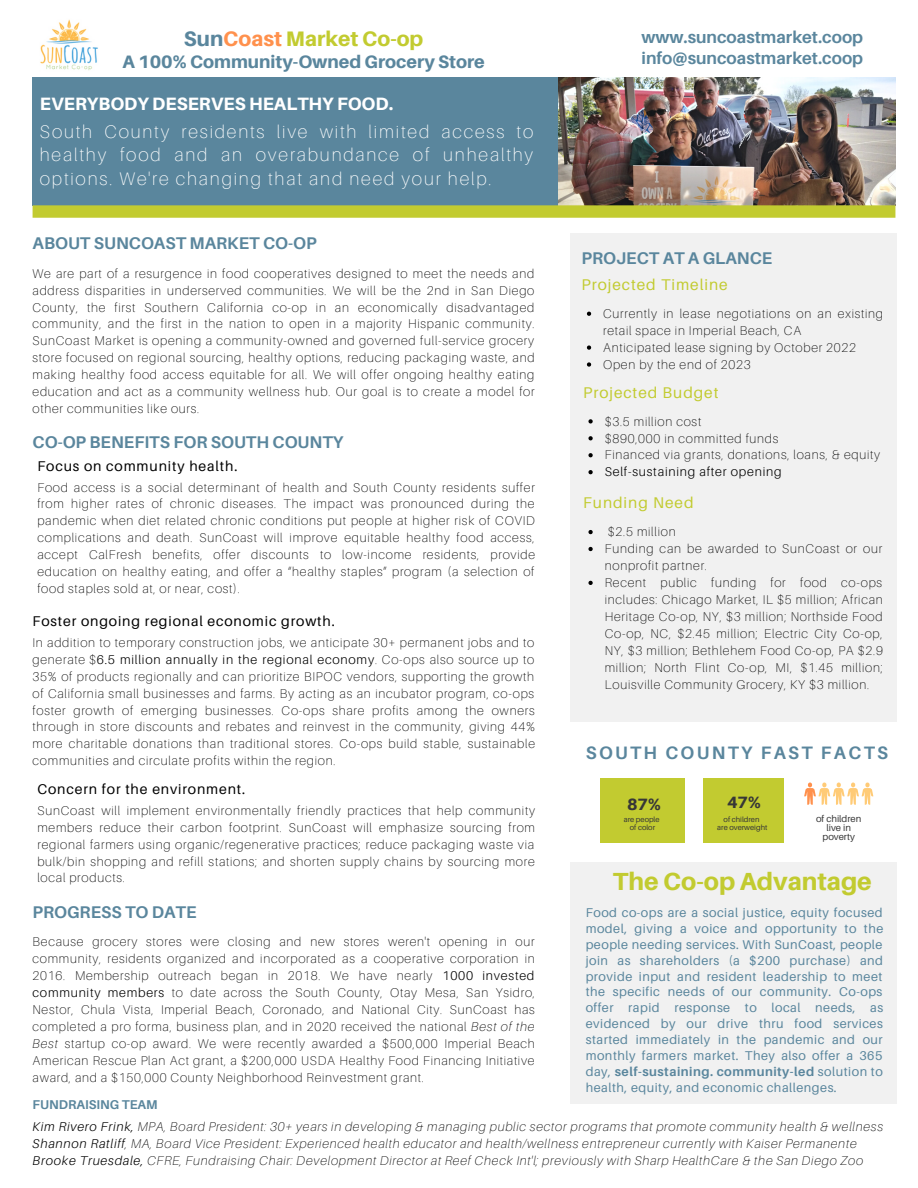
<style>
.page{position:relative;width:918px;height:1188px;background:#fff}
.page>*{position:absolute;margin:0;border:0;box-sizing:border-box;transform-origin:0 0}
.t1{font:800 24.75px "Aileron";color:#c2cb30}
.t2{font:800 21px "Aileron";color:#c2cb30}
.t3{font:100 18.3px/23.7px "Aileron";letter-spacing:.1em;color:#fff;text-align:justify}
.t4{font:800 18px "Aileron";color:#5a869d}
.t5{font:700 18px "Aileron";letter-spacing:.13em;color:#5a869d}
.t6{font:800 17.85px "Aileron";color:#fff}
.t7{font:700 16.95px/21.3px "Aileron";color:#5a869d}
.t8{font:800 16.5px "Aileron";color:#373737}
.t9{font:15.45px "Aileron";letter-spacing:.06em;color:#c2cb30}
.t10{font:14.1px "Aileron";letter-spacing:.06em;color:#000}
.t11{font:100 12.75px/17px "Aileron";letter-spacing:.06em;color:#000;text-align:justify}
.t12{font:12.75px/15.9px "Aileron";letter-spacing:.04em;color:#5a869d;text-align:justify}
.t13{font:italic 100 12.75px/17px "Aileron";letter-spacing:.06em;color:#000}
.t14{font:300 12.75px "Aileron";letter-spacing:.06em;color:#000}
.t15{font:700 12.75px "Aileron";color:#5a869d}
.t16{font:9.45px/8.7px "Aileron";color:#373737;text-align:center}
.t17{font:7.5px/8.1px "Aileron";color:#373737;text-align:center}
.s1{color:#5a869d}
.s2{color:#ff914d}
.s3{font-weight:300}
.s4{font-style:italic}
.s5{font-weight:700}
</style>
<div class="page">
<img style="left:558px;top:77px;width:338px;height:128px">
<div style="left:33px;top:77px;width:525px;height:128px;background:#5a869d"></div>
<div style="left:33px;top:205px;width:862px;height:13px;background:#c2cb30"></div>
<div style="left:570px;top:233px;width:326px;height:489px;background:#f1f1f1"></div>
<img style="left:40px;top:19px;width:58px;height:52px">
<svg style="left:588px;top:419px;width:5px;height:5px"></svg>
<svg style="left:588px;top:436px;width:5px;height:4px"></svg>
<svg style="left:588px;top:453px;width:5px;height:4px"></svg>
<svg style="left:588px;top:470px;width:5px;height:4px"></svg>
<svg style="left:587px;top:312px;width:4px;height:4px"></svg>
<svg style="left:587px;top:345px;width:4px;height:5px"></svg>
<svg style="left:587px;top:362px;width:4px;height:5px"></svg>
<div style="left:570px;top:862px;width:326px;height:242px;background:#f1f1f1"></div>
<svg style="left:588px;top:530px;width:5px;height:4px"></svg>
<svg style="left:588px;top:547px;width:5px;height:4px"></svg>
<svg style="left:588px;top:581px;width:5px;height:4px"></svg>
<div style="left:600px;top:779px;width:84px;height:64px;background:#c2cb30"></div>
<div style="left:703px;top:779px;width:81px;height:64px;background:#c2cb30"></div>
<svg style="left:804px;top:783px;width:69px;height:22px"></svg>
<h2 class="t2" style="left:184px;top:25px;width:241px"><span class="s1">Sun</span><span class="s2">Coast</span> Market Co-op</h2>
<h3 class="t4" style="left:122px;top:51px;width:364px">A 100% Community-Owned Grocery Store</h3>
<h3 class="t6" style="left:40px;top:93px;width:355px">EVERYBODY DESERVES HEALTHY FOOD.</h3>
<h3 class="t3" style="left:40px;top:119px;width:495px">South County residents live with limited access to healthy food and an overabundance of unhealthy options. We're changing that and need your help.</h3>
<h3 class="t7" style="left:33px;top:232px;width:286px">ABOUT SUNCOAST MARKET CO-OP</h3>
<p class="t11" style="left:33px;top:264px;width:504px">We are part of a resurgence in food cooperatives designed to meet the needs and address disparities in underserved communities. We will be the 2nd in San Diego County, the first Southern California co-op in an economically disadvantaged community, and the first in the nation to open in a majority Hispanic community.<br>SunCoast Market is opening a community-owned and governed full-service grocery store focused on regional sourcing, healthy options, reducing packaging waste, and making healthy food access equitable for all. We will offer ongoing healthy eating education and act as a community wellness hub. Our goal is to create a model for other communities like ours.</p>
<h3 class="t7" style="left:33px;top:431px;width:312px">CO-OP BENEFITS FOR SOUTH COUNTY</h3>
<p class="t10" style="left:37px;top:457px;width:202px">Focus on community health.</p>
<p class="t11" style="left:37px;top:478px;width:499px">Food access is a social determinant of health and South County residents suffer from higher rates of chronic diseases. The impact was pronounced during the pandemic when diet related chronic conditions put people at higher risk of COVID complications and death. SunCoast will improve equitable healthy food access, accept CalFresh benefits, offer discounts to low-income residents, provide education on healthy eating, and offer a “healthy staples” program (a selection of food staples sold at, or near, cost).</p>
<p class="t10" style="left:33px;top:612px;width:304px">Foster ongoing regional economic growth.</p>
<p class="t11" style="left:33px;top:634px;width:504px">In addition to temporary construction jobs, we anticipate 30+ permanent jobs and to generate $<span class="s3">6.5 million annually in the regional economy</span>. Co-ops also source up to 35% of products regionally and can prioritize BIPOC vendors, supporting the growth of California small businesses and farms. By acting as an incubator program, co-ops foster growth of emerging businesses. Co-ops share profits among the owners through in store discounts and rebates and reinvest in the community, giving 44% more charitable donations than traditional stores. Co-ops build stable, sustainable communities and circulate profits within the region.</p>
<p class="t10" style="left:37px;top:780px;width:209px">Concern for the environment.</p>
<p class="t11" style="left:37px;top:802px;width:499px">SunCoast will implement environmentally friendly practices that help community members reduce their carbon footprint. SunCoast will emphasize sourcing from regional farmers using organic/regenerative practices; reduce packaging waste via bulk/bin shopping and refill stations; and shorten supply chains by sourcing more local products.</p>
<h3 class="t7" style="left:33px;top:901px;width:166px">PROGRESS TO DATE</h3>
<p class="t11" style="left:33px;top:933px;width:504px">Because grocery stores were closing and new stores weren't opening in our community, residents organized and incorporated as a cooperative corporation in 2016. Membership outreach began in 2018. We have nearly <span class="s3">1000 invested community members</span> to date across the South County, Otay Mesa, San Ysidro, Nestor, Chula Vista, Imperial Beach, Coronado, and National City. SunCoast has completed a pro forma, business plan, and in 2020 received the national <span class="s4">Best of the Best</span> startup co-op award. We were recently awarded a $500,000 Imperial Beach American Rescue Plan Act grant, a $200,000 USDA Healthy Food Financing Initiative award, and a $150,000 County Neighborhood Reinvestment grant.</p>
<p class="t15" style="left:33px;top:1096px;width:127px">FUNDRAISING TEAM</p>
<h3 class="t7" style="left:641px;top:26px;width:223px">www.suncoastmarket.coop info@suncoastmarket.coop</h3>
<h3 class="t7" style="left:582px;top:247px;width:192px">PROJECT AT A GLANCE</h3>
<p class="t9" style="left:582px;top:275px;width:148px">Projected Timeline</p>
<p class="t11" style="left:603px;top:305px;width:281px;text-align:left">Currently in lease negotiations on an existing retail space in Imperial Beach, CA<br>Anticipated lease signing by October 2022<br>Open by the end of 2023</p>
<p class="t9" style="left:583px;top:383px;width:137px">Projected Budget</p>
<p class="t11" style="left:605px;top:412px;width:277px;text-align:left">$3.5 million cost<br>$890,000 in committed funds<br>Financed via grants, donations, loans, &amp; equity</p>
<p class="t14" style="left:605px;top:464px;width:178px">Self-sustaining after opening</p>
<p class="t9" style="left:583px;top:493px;width:112px">Funding Need</p>
<p class="t11" style="left:605px;top:523px;width:280px;text-align:left">$2.5 million<br>Funding can be awarded to SunCoast or our nonprofit partner.<br>Recent public funding for food co-ops includes: Chicago Market, IL $5 million; African Heritage Co-op, NY, $3 million; Northside Food Co-op, NC, $2.45 million; Electric City Co-op, NY, $3 million; Bethlehem Food Co-op, PA $2.9 million; North Flint Co-op, MI, $1.45 million; Louisville Community Grocery, KY $3 million.</p>
<h3 class="t5" style="left:586px;top:741px;width:304px">SOUTH COUNTY FAST FACTS</h3>
<p class="t8" style="left:727px;top:792px;width:35px">47%</p>
<p class="t17" style="left:717px;top:815px;width:52px">of children<br>are overweight</p>
<p class="t8" style="left:627px;top:794px;width:35px">87%</p>
<p class="t17" style="left:624px;top:815px;width:37px">are people of color</p>
<p class="t16" style="left:816px;top:815px;width:47px">of children live in poverty</p>
<h1 class="t1" style="left:613px;top:866px;width:260px">The Co-op Advantage</h1>
<p class="t12" style="left:586px;top:904px;width:299px">Food co-ops are a social justice, equity focused model, giving a voice and opportunity to the people needing services. With SunCoast, people join as shareholders (a $200 purchase) and provide input and resident leadership to meet the specific needs of our community. Co-ops offer rapid response to local needs, as evidenced by our drive thru food services started immediately in the pandemic and our monthly farmers market. They also offer a 365 day, <span class="s5">self-sustaining. community-led</span> solution to health, equity, and economic challenges.</p>
<p class="t13" style="left:33px;top:1118px;width:852px"><span class="s3">Kim Rivero Frink,</span> MPA, Board President: 30+ years in developing &amp; managing public sector programs that promote community health &amp; wellness<br><span class="s3">Shannon Ratliff</span>, MA, Board Vice President: Experienced health educator and health/wellness entrepreneur currently with Kaiser Permanente<br><span class="s3">Brooke Truesdale,</span> CFRE, Fundraising Chair: Development Director at Reef Check Int'l; previously with Sharp HealthCare &amp; the San Diego Zoo</p>
</div>
